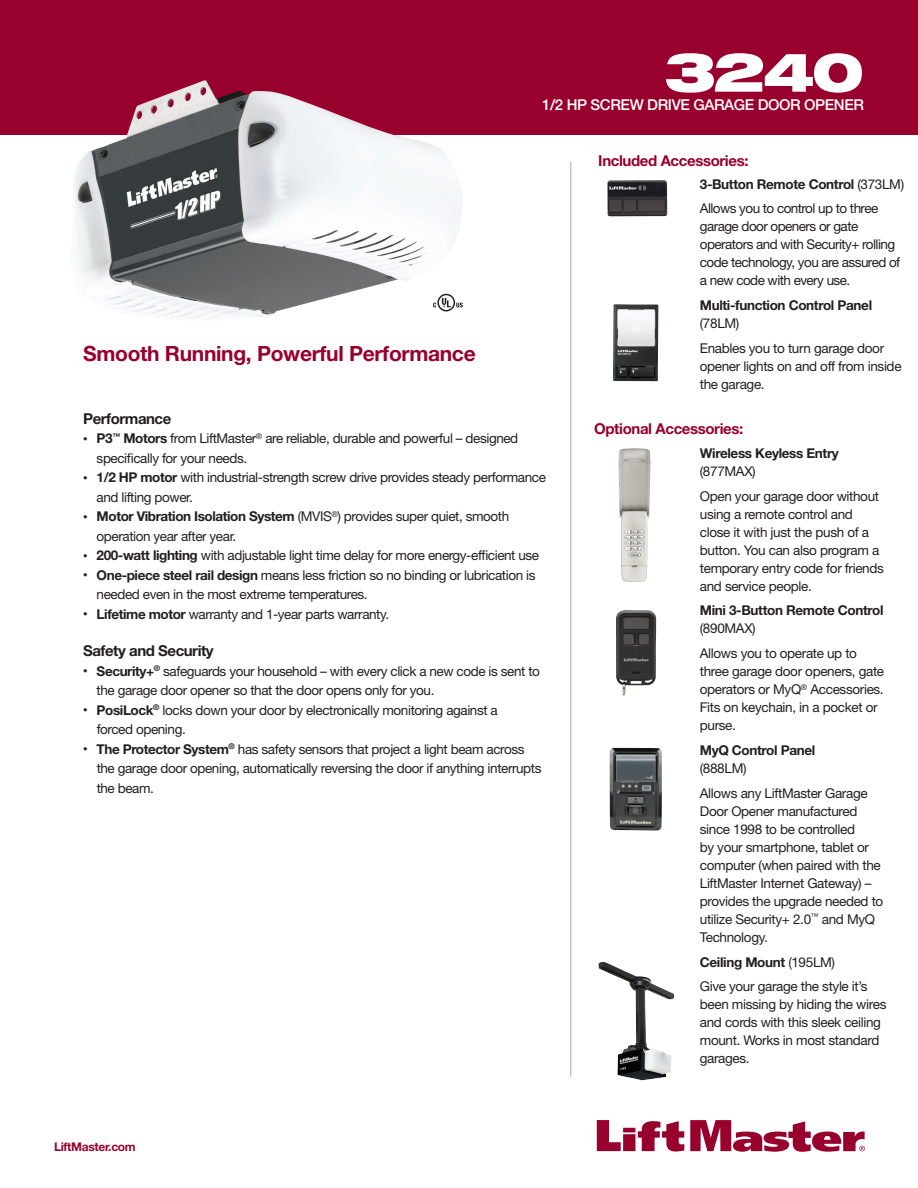
<style>
.page{position:relative;width:918px;height:1188px;background:#fff}
.page>*{position:absolute;margin:0;border:0;box-sizing:border-box;transform-origin:0 0}
.t1{font:900 expanded 54px "Helvetica Neue LT Std";color:#fff}
.t2{font:700 21px "Helvetica Neue LT Std";letter-spacing:-.015em;color:#98012d}
.t3{font:700 15px "Helvetica Neue LT Std";letter-spacing:-.025em;color:#98012d}
.t4{font:500 15px "Helvetica Neue LT Std";letter-spacing:-.025em;color:#fff}
.t5{font:700 15px "Helvetica Neue LT Std";letter-spacing:-.03em;color:#231f20}
.t6{font:13.5px/18px "Helvetica Neue LT Std";letter-spacing:-.03em;color:#231f20}
.t7{font:700 13.5px "Helvetica Neue LT Std";letter-spacing:-.025em;color:#231f20}
.t8{font:700 12px "Helvetica Neue LT Std";letter-spacing:-.025em;color:#98012d}
.s1{font-size:9px}
.s2{font-weight:700}
</style>
<div class="page">
<div style="left:0;top:0;width:918px;height:135px;background:#98012d"></div>
<svg style="left:597px;top:1120px;width:87px;height:32px"></svg>
<svg style="left:690px;top:1120px;width:175px;height:32px"></svg>
<hr style="left:570px;top:162px;width:1px;height:915px;background:#a8a9ad">
<img style="left:74px;top:80px;width:389px;height:239px">
<img style="left:598px;top:962px;width:74px;height:118px">
<img style="left:618px;top:448px;width:33px;height:134px">
<img style="left:616px;top:610px;width:40px;height:86px">
<img style="left:610px;top:748px;width:52px;height:83px">
<img style="left:613px;top:304px;width:46px;height:77px">
<img style="left:607px;top:180px;width:60px;height:36px">
<h1 class="t1" style="left:664px;top:37px;width:202px">3240</h1>
<p class="t4" style="left:542px;top:95px;width:323px">1/2 HP SCREW DRIVE GARAGE DOOR OPENER</p>
<h2 class="t2" style="left:83px;top:341px;width:394px">Smooth Running, Powerful Performance</h2>
<p class="t5" style="left:83px;top:409px;width:90px">Performance</p>
<p class="t6" style="left:97px;top:429px;width:423px;line-height:19.5px;text-indent:-14px"><span class="s1">•</span> <span class="s2">P3</span><sup>™</sup> <span class="s2">Motors</span> from LiftMaster<sup>®</sup> are reliable, durable and powerful – designed specifically for your needs.</p>
<p class="t6" style="left:97px;top:468px;width:451px;line-height:19.5px;text-indent:-14px"><span class="s1">•</span> <span class="s2">1/2 HP motor</span> with industrial-strength screw drive provides steady performance and lifting power.</p>
<p class="t6" style="left:97px;top:507px;width:414px;line-height:19.5px;text-indent:-13px"><span class="s1">•</span> <span class="s2">Motor Vibration Isolation System</span> (MVIS<sup>®</sup>) provides super quiet, smooth operation year after year.</p>
<p class="t6" style="left:83px;top:546px;width:458px"><span class="s1">•</span> <span class="s2">200-watt lighting</span> with adjustable light time delay for more energy-efficient use</p>
<p class="t6" style="left:97px;top:565px;width:440px;line-height:19.5px;text-indent:-14px"><span class="s1">•</span> <span class="s2">One-piece steel rail design</span> means less friction so no binding or lubrication is needed even in the most extreme temperatures.</p>
<p class="t6" style="left:83px;top:605px;width:308px"><span class="s1">•</span> <span class="s2">Lifetime motor</span> warranty and 1-year parts warranty.</p>
<p class="t5" style="left:83px;top:642px;width:132px">Safety and Security</p>
<p class="t6" style="left:97px;top:661px;width:445px;line-height:19.5px;text-indent:-13px"><span class="s1">•</span> <span class="s2">Security+</span><sup>®</sup> safeguards your household – with every click a new code is sent to the garage door opener so that the door opens only for you.</p>
<p class="t6" style="left:97px;top:700px;width:403px;line-height:19.5px;text-indent:-14px"><span class="s1">•</span> <span class="s2">PosiLock</span><sup>®</sup> locks down your door by electronically monitoring against a forced opening.</p>
<p class="t6" style="left:97px;top:739px;width:446px;line-height:19.5px;text-indent:-14px"><span class="s1">•</span> <span class="s2">The Protector System</span><sup>®</sup> has safety sensors that project a light beam across the garage door opening, automatically reversing the door if anything interrupts the beam.</p>
<p class="t8" style="left:54px;top:1140px;width:83px">LiftMaster.com</p>
<p class="t3" style="left:598px;top:152px;width:152px">Included Accessories:</p>
<p class="t6" style="left:700px;top:171px;width:206px;line-height:24.8px"><span class="s2">3-Button Remote Control</span> (373LM)<br>Allows you to control up to three</p>
<p class="t6" style="left:700px;top:217px;width:202px">garage door openers or gate operators and with Security+ rolling code technology, you are assured of a new code with every use.</p>
<p class="t7" style="left:700px;top:297px;width:174px">Multi-function Control Panel</p>
<p class="t6" style="left:700px;top:311px;width:186px;line-height:24.8px">(78LM)<br>Enables you to turn garage door</p>
<p class="t6" style="left:700px;top:357px;width:203px">opener lights on and off from inside the garage.</p>
<p class="t3" style="left:594px;top:419px;width:151px">Optional Accessories:</p>
<p class="t7" style="left:700px;top:445px;width:141px">Wireless Keyless Entry</p>
<p class="t6" style="left:700px;top:459px;width:181px;line-height:24.8px">(877MAX)<br>Open your garage door without</p>
<p class="t6" style="left:700px;top:505px;width:186px">using a remote control and close it with just the push of a button. You can also program a temporary entry code for friends and service people.</p>
<p class="t7" style="left:700px;top:602px;width:185px">Mini 3-Button Remote Control</p>
<p class="t6" style="left:700px;top:616px;width:159px;line-height:24.8px">(890MAX)<br>Allows you to operate up to</p>
<p class="t6" style="left:700px;top:662px;width:186px">three garage door openers, gate operators or MyQ<sup>®</sup> Accessories.<br>Fits on keychain, in a pocket or purse.</p>
<p class="t7" style="left:700px;top:742px;width:117px">MyQ Control Panel</p>
<p class="t6" style="left:700px;top:756px;width:169px;line-height:24.8px">(888LM)<br>Allows any LiftMaster Garage</p>
<p class="t6" style="left:700px;top:802px;width:185px">Door Opener manufactured since 1998 to be controlled<br>by your smartphone, tablet or computer (when paired with the<br>LiftMaster Internet Gateway) – provides the upgrade needed to utilize Security+ 2.0<sup>™</sup> and MyQ<br>Technology.</p>
<p class="t6" style="left:700px;top:949px;width:169px;line-height:24.8px"><span class="s2">Ceiling Mount</span> (195LM)<br>Give your garage the style it’s</p>
<p class="t6" style="left:700px;top:995px;width:188px">been missing by hiding the wires and cords with this sleek ceiling mount. Works in most standard garages.</p>
</div>
